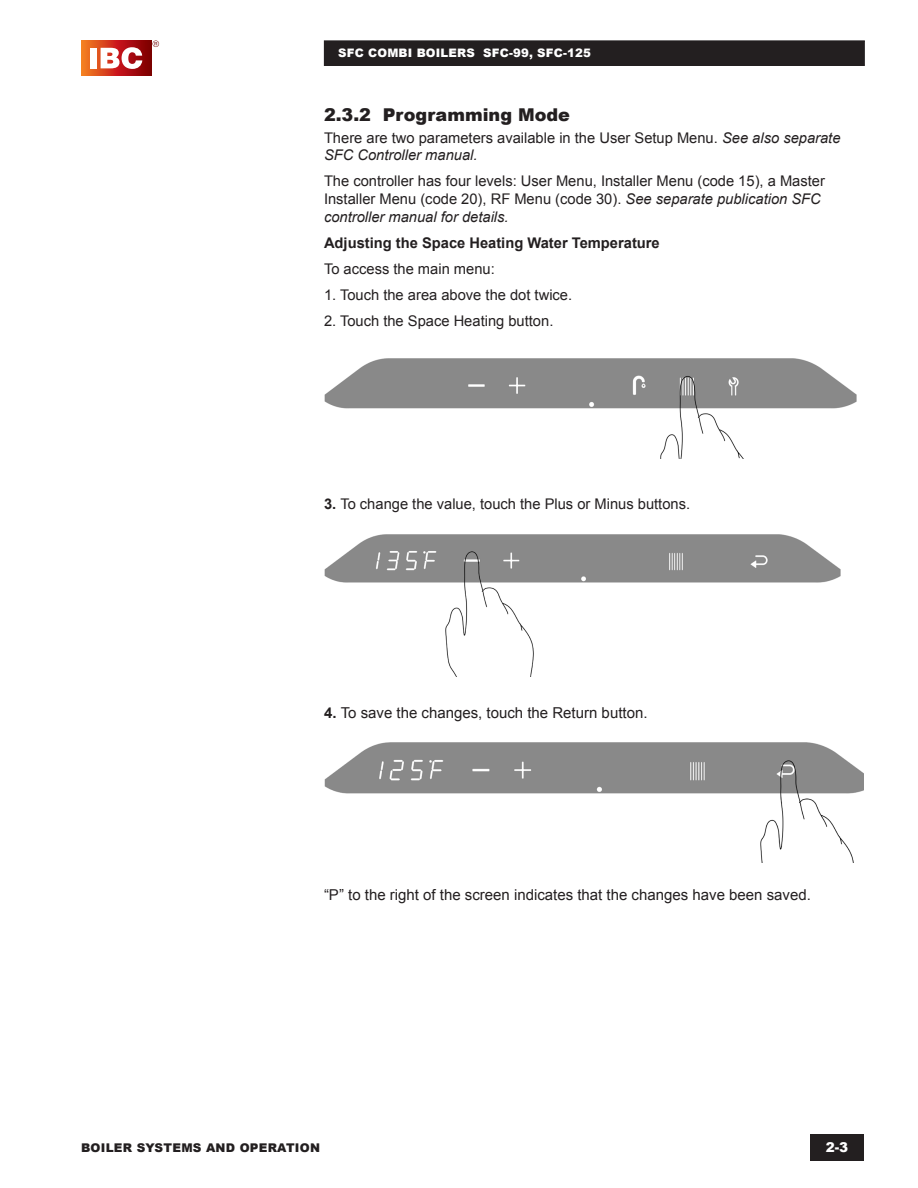
<style>
.page{position:relative;width:918px;height:1188px;background:#fff}
.page>*{position:absolute;margin:0;border:0;box-sizing:border-box;transform-origin:0 0}
.BODY_TEXT_NUMBER{font:900 17.7px "Arial";color:#231f20}
.BODY_TEXT{font:15px "Arial";color:#231f20}
.BODY_TEXT-2{font:14.7px/17.7px "Arial";color:#231f20}
.BODY_TEXT-3{font:700 14.7px "Arial";color:#231f20}
.t1{font:900 13.5px "Arial";color:#fff}
.t2{font:900 12px "Arial";letter-spacing:.02em;color:#231f20}
.t3{font:900 11.7px "Arial";letter-spacing:.015em;color:#fff}
.s1{font-style:italic}
.s2{font-weight:700}
</style>
<div class="page">
<div style="left:810px;top:1134px;width:54px;height:27px;background:#231f20"></div>
<div style="left:324px;top:41px;width:540px;height:24px;background:#231f20"></div>
<div style="left:324px;top:40px;width:541px;height:26px;border:1px solid #231f20"></div>
<svg style="left:81px;top:41px;width:70px;height:35px"></svg>
<div style="left:90px;top:48px;width:6px;height:20px;background:#fff"></div>
<svg style="left:101px;top:47px;width:41px;height:22px"></svg>
<svg style="left:153px;top:41px;width:6px;height:6px"></svg>
<img style="left:324px;top:359px;width:532px;height:99px">
<img style="left:324px;top:535px;width:516px;height:141px">
<img style="left:324px;top:742px;width:540px;height:120px">
<p class="t3" style="left:338px;top:45px;width:254px">SFC COMBI BOILERS SFC-99, SFC-125</p>
<p class="BODY_TEXT_NUMBER" style="left:324px;top:101px;width:247px">2.3.2 Programming Mode</p>
<p class="BODY_TEXT-2" style="left:324px;top:129px;width:518px">There are two parameters available in the User Setup Menu. <span class="s1">See also separate<br>SFC Controller manual.</span></p>
<p class="BODY_TEXT-2" style="left:324px;top:172px;width:502px">The controller has four levels: User Menu, Installer Menu (code 15), a Master<br>Installer Menu (code 20), RF Menu (code 30). <span class="s1">See separate publication SFC controller manual for details.</span></p>
<p class="BODY_TEXT-3" style="left:324px;top:233px;width:337px">Adjusting the Space Heating Water Temperature</p>
<p class="BODY_TEXT-2" style="left:324px;top:260px;width:172px">To access the main menu:</p>
<p class="BODY_TEXT-2" style="left:324px;top:286px;width:250px">1. Touch the area above the dot twice.</p>
<p class="BODY_TEXT-2" style="left:324px;top:312px;width:231px">2. Touch the Space Heating button.</p>
<p class="BODY_TEXT-2" style="left:324px;top:495px;width:368px"><span class="s2">3.</span> To change the value, touch the Plus or Minus buttons.</p>
<p class="BODY_TEXT" style="left:324px;top:703px;width:325px"><span class="s2">4.</span> To save the changes, touch the Return button.</p>
<p class="BODY_TEXT" style="left:324px;top:885px;width:488px">“P” to the right of the screen indicates that the changes have been saved.</p>
<p class="t2" style="left:81px;top:1139px;width:241px">BOILER SYSTEMS AND OPERATION</p>
<p class="t1" style="left:826px;top:1138px;width:24px">2-3</p>
</div>
